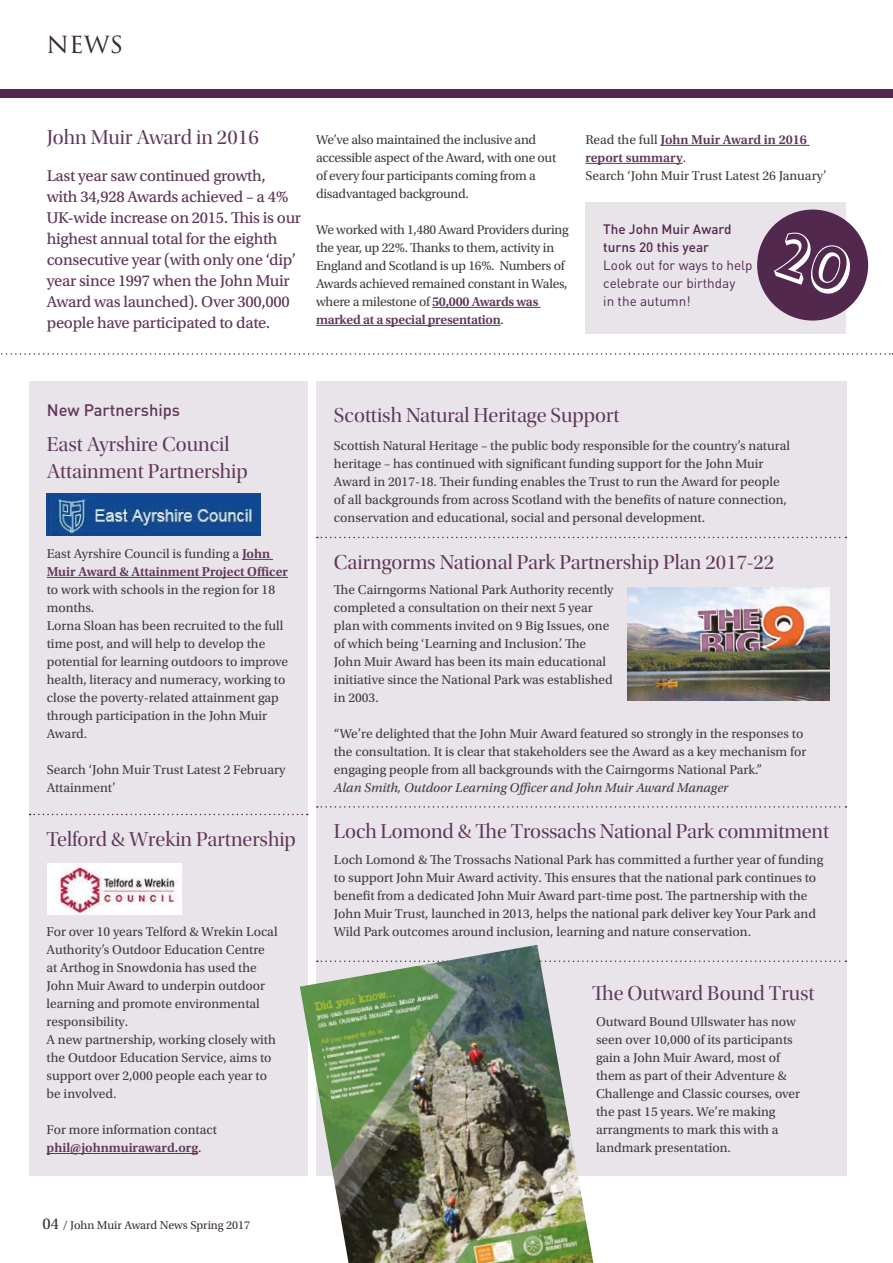
<style>
.page{position:relative;width:893px;height:1263px;background:#fff}
.page>*{position:absolute;margin:0;border:0;box-sizing:border-box;transform-origin:0 0}
.t1{font:27px "Trajan Pro 3";color:#39302d}
.t2{font:21px/27px "Utopia Std Disp";color:#5f375a}
.t3{font:16.5px/21px "Utopia Std Capt";letter-spacing:-.02em;color:#5f375a}
.t4{font:500 16.5px "DINOT";color:#5f375a}
.t5{font:13.5px/18px "Utopia Std";color:#3c3c3b}
.t6{font:13.5px/18px "Utopia Std";letter-spacing:-.02em;color:#3c3c3b}
.t7{font:600 13.5px/18px "Utopia Std";color:#5f375a}
.t8{font:italic 13.5px "Utopia Std";color:#3c3c3b}
.t9{font:13.5px/18px "DINOT";color:#52284f}
.t10{font:500 13.5px/18px "DINOT";color:#52284f}
.t11{font:12px "Utopia Std";color:#39302d}
.s1{font-weight:600;color:#5f375a}
.s2{font-weight:400;color:#3c3c3b}
.s3{font-size:16.5px}
</style>
<div class="page">
<div style="left:29px;top:381px;width:279px;height:795px;background:#e9e3ea"></div>
<div style="left:316px;top:381px;width:530px;height:795px;background:#e9e3ea"></div>
<div style="left:0;top:89px;width:893px;height:9px;background:#52284f"></div>
<svg style="left:1px;top:353px;width:892px;height:2px"></svg>
<svg style="left:30px;top:814px;width:278px;height:1px"></svg>
<svg style="left:317px;top:806px;width:529px;height:2px"></svg>
<svg style="left:317px;top:537px;width:529px;height:1px"></svg>
<svg style="left:596px;top:960px;width:250px;height:2px"></svg>
<hr style="left:242px;top:559px;width:31px;height:1px;background:#5f375a">
<hr style="left:47px;top:577px;width:241px;height:1px;background:#5f375a">
<hr style="left:47px;top:1153px;width:151px;height:1px;background:#5f375a">
<hr style="left:432px;top:307px;width:109px;height:1px;background:#5f375a">
<hr style="left:316px;top:325px;width:185px;height:1px;background:#5f375a">
<div style="left:585px;top:202px;width:261px;height:131px;background:#e9e3ea"></div>
<hr style="left:660px;top:145px;width:149px;height:1px;background:#5f375a">
<hr style="left:585px;top:163px;width:98px;height:1px;background:#5f375a">
<img style="left:627px;top:588px;width:202px;height:113px">
<img style="left:300px;top:945px;width:293px;height:318px">
<img style="left:47px;top:863px;width:134px;height:51px">
<img style="left:46px;top:494px;width:215px;height:41px">
<div style="left:757px;top:210px;width:111px;height:111px;background:#52284f;border-radius:50%"></div>
<h1 class="t1" style="left:46px;top:25px;width:78px">NEWS</h1>
<h2 class="t2" style="left:47px;top:124px;width:214px">John Muir Award in 2016</h2>
<p class="t3" style="left:47px;top:165px;width:256px">Last year saw continued growth,<br>with 34,928 Awards achieved – a 4% UK-wide increase on 2015. This is our highest annual total for the eighth consecutive year (with only one ‘dip’ year since 1997 when the John Muir Award was launched). Over 300,000 people have participated to date.</p>
<p class="t6" style="left:316px;top:131px;width:242px">We’ve also maintained the inclusive and accessible aspect of the Award, with one out of every four participants coming from a disadvantaged background.</p>
<p class="t6" style="left:316px;top:221px;width:254px">We worked with 1,480 Award Providers during the year, up 22%. Thanks to them, activity in England and Scotland is up 16%. Numbers of Awards achieved remained constant in Wales, where a milestone of <span class="s1">50,000 Awards was marked at a special presentation</span>.</p>
<p class="t5" style="left:585px;top:131px;width:243px">Read the full <span class="s1">John Muir Award in 2016 report summary</span>.<br>Search ‘John Muir Trust Latest 26 January’</p>
<p class="t10" style="left:603px;top:220px;width:130px">The John Muir Award turns 20 this year</p>
<p class="t9" style="left:603px;top:256px;width:151px">Look out for ways to help celebrate our birthday<br>in the autumn!</p>
<p class="t4" style="left:47px;top:399px;width:135px">New Partnerships</p>
<h2 class="t2" style="left:47px;top:431px;width:202px">East Ayrshire Council<br>Attainment Partnership</h2>
<p class="t7" style="left:47px;top:545px;width:243px"><span class="s2">East Ayrshire Council is funding a</span> John<br>Muir Award &amp; Attainment Project Officer</p>
<p class="t5" style="left:47px;top:581px;width:243px">to work with schools in the region for 18 months.<br>Lorna Sloan has been recruited to the full time post, and will help to develop the potential for learning outdoors to improve health, literacy and numeracy, working to close the poverty-related attainment gap through participation in the John Muir Award.</p>
<p class="t5" style="left:47px;top:761px;width:240px">Search ‘John Muir Trust Latest 2 February<br>Attainment’</p>
<h2 class="t2" style="left:46px;top:826px;width:251px">Telford &amp; Wrekin Partnership</h2>
<p class="t5" style="left:47px;top:923px;width:232px">For over 10 years Telford &amp; Wrekin Local Authority’s Outdoor Education Centre at Arthog in Snowdonia has used the John Muir Award to underpin outdoor learning and promote environmental responsibility.<br>A new partnership, working closely with the Outdoor Education Service, aims to support over 2,000 people each year to be involved.</p>
<p class="t5" style="left:47px;top:1121px;width:172px">For more information contact <span class="s1">phil@johnmuiraward.org</span>.</p>
<p class="t11" style="left:43px;top:1219px;width:209px"><span class="s3">04</span> / John Muir Award News Spring 2017</p>
<h2 class="t2" style="left:334px;top:402px;width:287px">Scottish Natural Heritage Support</h2>
<p class="t5" style="left:334px;top:437px;width:458px">Scottish Natural Heritage – the public body responsible for the country’s natural heritage – has continued with significant funding support for the John Muir Award in 2017-18. Their funding enables the Trust to run the Award for people of all backgrounds from across Scotland with the benefits of nature connection, conservation and educational, social and personal development.</p>
<h2 class="t2" style="left:334px;top:550px;width:442px">Cairngorms National Park Partnership Plan 2017-22</h2>
<p class="t5" style="left:334px;top:581px;width:281px">The Cairngorms National Park Authority recently completed a consultation on their next 5 year plan with comments invited on 9 Big Issues, one of which being ‘Learning and Inclusion’. The John Muir Award has been its main educational initiative since the National Park was established in 2003.</p>
<p class="t5" style="left:334px;top:725px;width:474px">“We’re delighted that the John Muir Award featured so strongly in the responses to the consultation. It is clear that stakeholders see the Award as a key mechanism for engaging people from all backgrounds with the Cairngorms National Park.”</p>
<p class="t8" style="left:334px;top:780px;width:396px">Alan Smith, Outdoor Learning Officer and John Muir Award Manager</p>
<h2 class="t2" style="left:334px;top:818px;width:497px">Loch Lomond &amp; The Trossachs National Park commitment</h2>
<p class="t5" style="left:334px;top:851px;width:491px">Loch Lomond &amp; The Trossachs National Park has committed a further year of funding to support John Muir Award activity. This ensures that the national park continues to benefit from a dedicated John Muir Award part-time post. The partnership with the John Muir Trust, launched in 2013, helps the national park deliver key Your Park and Wild Park outcomes around inclusion, learning and nature conservation.</p>
<h2 class="t2" style="left:592px;top:980px;width:224px">The Outward Bound Trust</h2>
<p class="t5" style="left:596px;top:1013px;width:206px">Outward Bound Ullswater has now seen over 10,000 of its participants gain a John Muir Award, most of them as part of their Adventure &amp;<br>Challenge and Classic courses, over the past 15 years. We’re making arrangments to mark this with a landmark presentation.</p>
</div>
